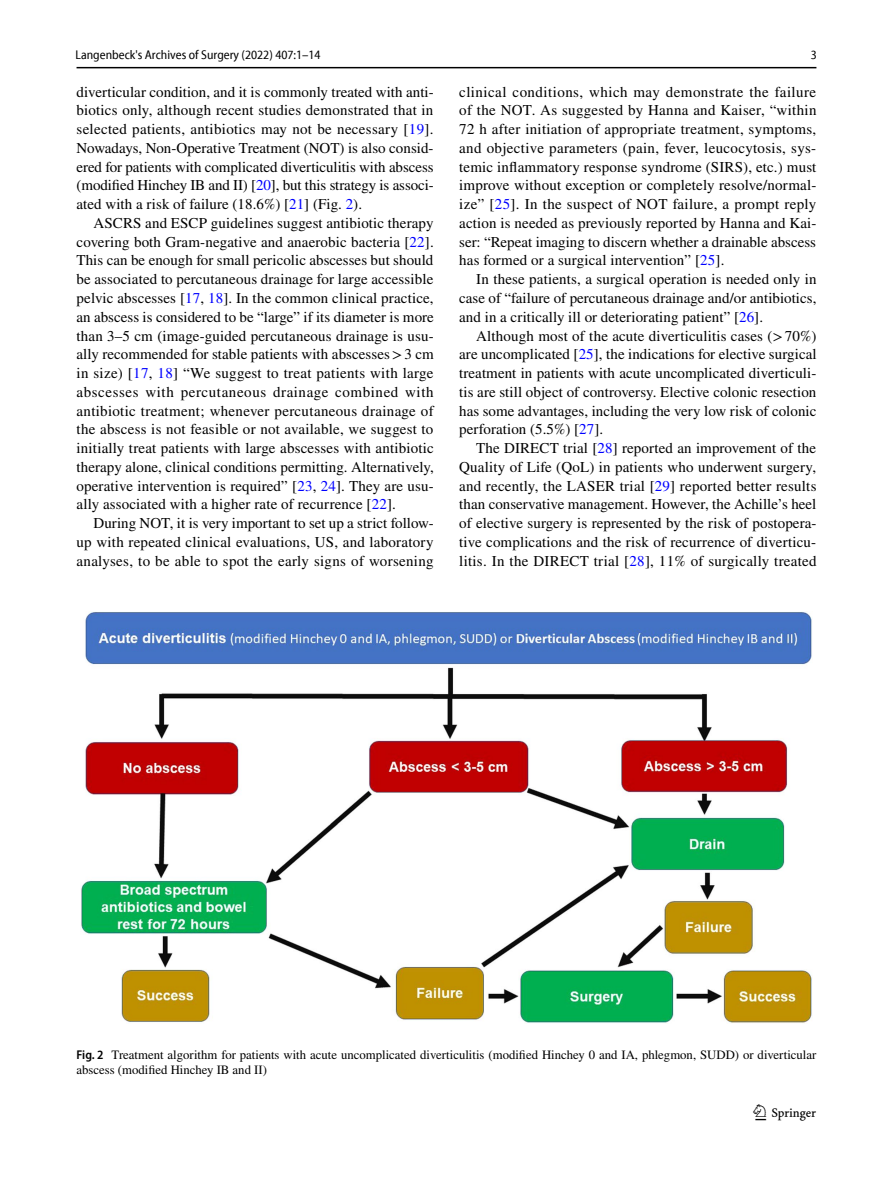
<style>
.page{position:relative;width:893px;height:1187px;background:#fff}
.page>*{position:absolute;margin:0;border:0;box-sizing:border-box;transform-origin:0 0}
.t1{font:22.5px "Springnew Regular 3";color:#000}
.t2{font:15px/18.8px "STIX";letter-spacing:.01em;color:#000;text-align:justify}
.t3{font:12.75px/15px "STIX";color:#000}
.t4{font:semi-condensed 12.75px "Myriad Pro Unic";color:#000}
.s1{color:#00f}
.s2{font-family:"Myriad Pro";font-weight:600;font-stretch:semi-condensed}
</style>
<div class="page">
<hr style="left:77px;top:67px;width:739px;height:1px;background:#000">
<img style="left:81px;top:612px;width:731px;height:411px">
<p class="t4" style="left:76px;top:50px;width:247px">Langenbeck's Archives of Surgery (2022) 407:1–14</p>
<p class="t4" style="left:811px;top:50px;width:8px">3</p>
<p class="t2" style="left:77px;top:83px;width:359px">diverticular condition, and it is commonly treated with anti&shy;biotics only, although recent studies demonstrated that in selected patients, antibiotics may not be necessary [<span class="s1">19</span>].<br>Nowadays, Non-Operative Treatment (NOT) is also consid&shy;ered for patients with complicated diverticulitis with abscess (modified Hinchey IB and II) [<span class="s1">20</span>], but this strategy is associ&shy;ated with a risk of failure (18.6%) [<span class="s1">21</span>] (Fig. <span class="s1">2</span>).</p>
<p class="t2" style="left:77px;top:214px;width:359px;text-indent:17px">ASCRS and ESCP guidelines suggest antibiotic therapy covering both Gram-negative and anaerobic bacteria [<span class="s1">22</span>].<br>This can be enough for small pericolic abscesses but should be associated to percutaneous drainage for large accessible pelvic abscesses [<span class="s1">17</span>, <span class="s1">18</span>]. In the common clinical practice, an abscess is considered to be “large” if its diameter is more than 3–5 cm (image-guided percutaneous drainage is usu&shy;ally recommended for stable patients with abscesses&gt;3 cm in size) [<span class="s1">17</span>, <span class="s1">18</span>] “We suggest to treat patients with large abscesses with percutaneous drainage combined with antibiotic treatment; whenever percutaneous drainage of the abscess is not feasible or not available, we suggest to initially treat patients with large abscesses with antibiotic therapy alone, clinical conditions permitting. Alternatively, operative intervention is required” [<span class="s1">23</span>, <span class="s1">24</span>]. They are usu&shy;ally associated with a higher rate of recurrence [<span class="s1">22</span>].</p>
<p class="t2" style="left:77px;top:514px;width:359px;text-indent:17px">During NOT, it is very important to set up a strict follow&shy;up with repeated clinical evaluations, US, and laboratory analyses, to be able to spot the early signs of worsening</p>
<p class="t2" style="left:459px;top:83px;width:359px">clinical conditions, which may demonstrate the failure of the NOT. As suggested by Hanna and Kaiser, “within 72 h after initiation of appropriate treatment, symptoms, and objective parameters (pain, fever, leucocytosis, sys&shy;temic inflammatory response syndrome (SIRS), etc.) must improve without exception or completely resolve/normal&shy;ize” [<span class="s1">25</span>]. In the suspect of NOT failure, a prompt reply action is needed as previously reported by Hanna and Kai&shy;ser: “Repeat imaging to discern whether a drainable abscess has formed or a surgical intervention” [<span class="s1">25</span>].</p>
<p class="t2" style="left:459px;top:271px;width:359px;text-indent:17px">In these patients, a surgical operation is needed only in case of “failure of percutaneous drainage and/or antibiotics, and in a critically ill or deteriorating patient” [<span class="s1">26</span>].</p>
<p class="t2" style="left:459px;top:327px;width:359px;text-indent:17px">Although most of the acute diverticulitis cases (&gt;70%) are uncomplicated [<span class="s1">25</span>], the indications for elective surgical treatment in patients with acute uncomplicated diverticuli&shy;tis are still object of controversy. Elective colonic resection has some advantages, including the very low risk of colonic perforation (5.5%) [<span class="s1">27</span>].</p>
<p class="t2" style="left:459px;top:439px;width:359px;text-indent:17px">The DIRECT trial [<span class="s1">28</span>] reported an improvement of the Quality of Life (QoL) in patients who underwent surgery, and recently, the LASER trial [<span class="s1">29</span>] reported better results than conservative management. However, the Achille’s heel of elective surgery is represented by the risk of postopera&shy;tive complications and the risk of recurrence of diverticu&shy;litis. In the DIRECT trial [<span class="s1">28</span>], 11% of surgically treated</p>
<p class="t3" style="left:77px;top:1047px;width:741px"><span class="s2">Fig. 2</span> Treatment algorithm for patients with acute uncomplicated diverticulitis (modified Hinchey 0 and IA, phlegmon, SUDD) or diverticular abscess (modified Hinchey IB and II)</p>
<h1 class="t1" style="left:755px;top:1104px;width:62px">1 3</h1>
</div>
